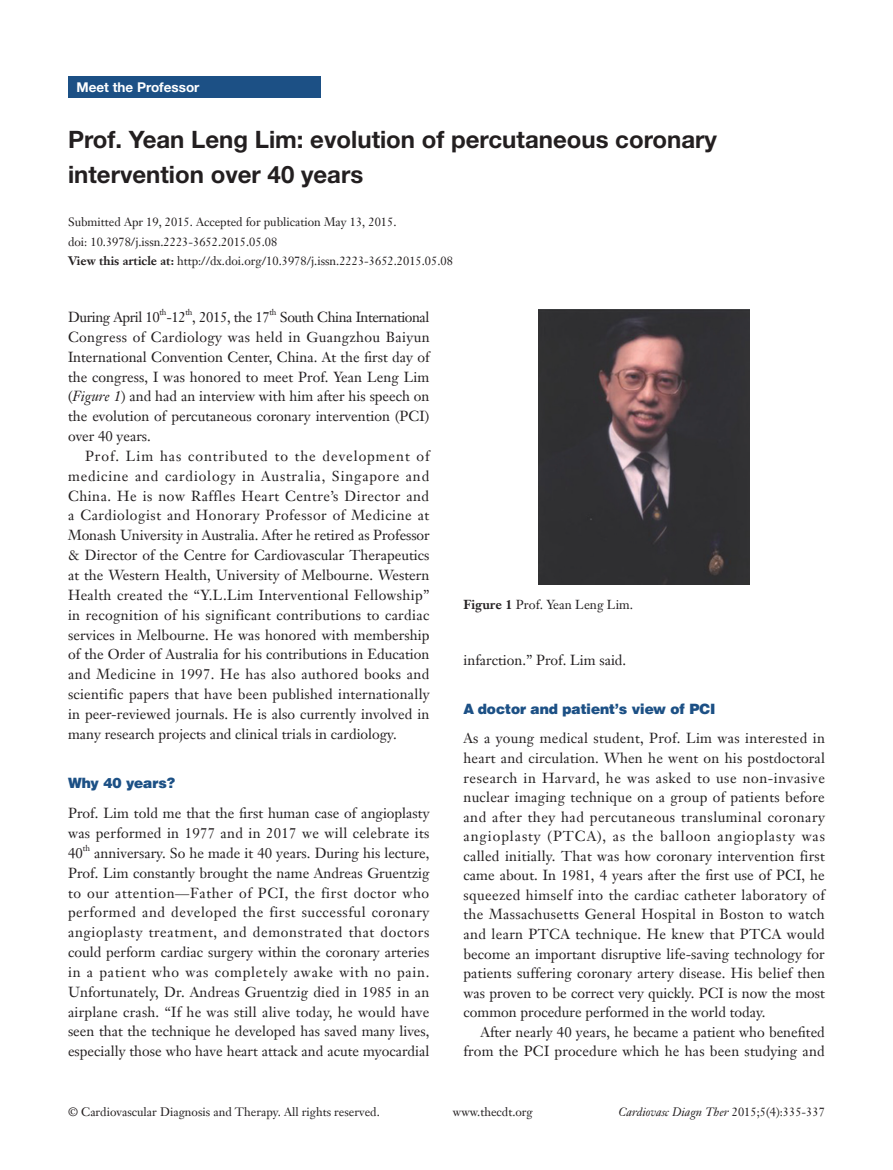
<style>
.page{position:relative;width:893px;height:1170px;background:#fff}
.page>*{position:absolute;margin:0;border:0;box-sizing:border-box;transform-origin:0 0}
.文题{font:700 24px/34.5px "Helvetica Neue LT Pro";color:#231f20}
.t1{font:14.25px/19.8px "Janson Text LT";color:#231f20;text-align:justify}
.一级标题-6_5{font:900 14.25px "Helvetica";color:#1c5085}
.t2{font:14.25px "Janson Text LT";letter-spacing:-.03em;color:#231f20}
.栏目{font:700 13.5px "Helvetica Neue LT Pro";color:#fff}
.t3{font:12.75px "Janson Text LT";color:#231f20}
.t4{font:12px "Janson Text LT";color:#231f20}
.t5{font:italic 12px "Janson Text LT";color:#231f20}
.t6{font:8.25px "Janson Text LT";letter-spacing:-.03em;color:#231f20}
.s1{font-weight:700}
.s2{font-style:italic}
.s3{font-style:normal}
</style>
<div class="page">
<div style="left:68px;top:77px;width:252px;height:21px;background:#1c5085"></div>
<img style="left:539px;top:310px;width:211px;height:274px">
<p class="栏目" style="left:77px;top:79px;width:125px">Meet the Professor</p>
<p class="文题" style="left:68px;top:122px;width:650px">Prof. Yean Leng Lim: evolution of percutaneous coronary intervention over 40 years</p>
<p class="t4" style="left:68px;top:215px;width:330px">Submitted Apr 19, 2015. Accepted for publication May 13, 2015.</p>
<p class="t4" style="left:68px;top:234px;width:211px">doi: 10.3978/j.issn.2223-3652.2015.05.08</p>
<p class="t4" style="left:68px;top:254px;width:386px"><span class="s1">View this article at:</span> http://dx.doi.org/10.3978/j.issn.2223-3652.2015.05.08</p>
<p class="t2" style="left:68px;top:308px;width:93px">During April 10</p>
<p class="t6" style="left:159px;top:307px;width:9px">th</p>
<p class="t1" style="left:166px;top:307px;width:21px">-12</p>
<p class="t6" style="left:185px;top:307px;width:9px">th</p>
<p class="t2" style="left:192px;top:308px;width:79px">, 2015, the 17</p>
<p class="t6" style="left:269px;top:307px;width:9px">th</p>
<p class="t1" style="left:68px;top:307px;width:363px;text-indent:212px">South China International Congress of Cardiology was held in Guangzhou Baiyun International Convention Center, China. At the first day of the congress, I was honored to meet Prof. Yean Leng Lim (<span class="s2">Figure 1</span>) and had an interview with him after his speech on the evolution of percutaneous coronary intervention (PCI) over 40 years.</p>
<p class="t1" style="left:68px;top:446px;width:363px;text-indent:17px">Prof. Lim has contributed to the development of medicine and cardiology in Australia, Singapore and China. He is now Raffles Heart Centre’s Director and a Cardiologist and Honorary Professor of Medicine at Monash University in Australia. After he retired as Professor &amp; Director of the Centre for Cardiovascular Therapeutics at the Western Health, University of Melbourne. Western Health created the “Y.L.Lim Interventional Fellowship” in recognition of his significant contributions to cardiac services in Melbourne. He was honored with membership of the Order of Australia for his contributions in Education and Medicine in 1997. He has also authored books and scientific papers that have been published internationally in peer-reviewed journals. He is also currently involved in many research projects and clinical trials in cardiology.</p>
<p class="一级标题-6_5" style="left:68px;top:773px;width:109px">Why 40 years?</p>
<p class="t1" style="left:68px;top:803px;width:363px">Prof. Lim told me that the first human case of angioplasty was performed in 1977 and in 2017 we will celebrate its 40</p>
<p class="t6" style="left:83px;top:842px;width:9px">th</p>
<p class="t1" style="left:68px;top:842px;width:363px;text-indent:26px">anniversary. So he made it 40 years. During his lecture, Prof. Lim constantly brought the name Andreas Gruentzig to our attention—Father of PCI, the first doctor who performed and developed the first successful coronary angioplasty treatment, and demonstrated that doctors could perform cardiac surgery within the coronary arteries in a patient who was completely awake with no pain.<br>Unfortunately, Dr. Andreas Gruentzig died in 1985 in an airplane crash. “If he was still alive today, he would have seen that the technique he developed has saved many lives, especially those who have heart attack and acute myocardial</p>
<p class="t3" style="left:463px;top:596px;width:171px"><span class="s1">Figure 1</span> Prof. Yean Leng Lim.</p>
<p class="t1" style="left:463px;top:650px;width:164px">infarction.” Prof. Lim said.</p>
<p class="一级标题-6_5" style="left:463px;top:699px;width:253px">A doctor and patient’s view of PCI</p>
<p class="t1" style="left:463px;top:728px;width:363px">As a young medical student, Prof. Lim was interested in heart and circulation. When he went on his postdoctoral research in Harvard, he was asked to use non-invasive nuclear imaging technique on a group of patients before and after they had percutaneous transluminal coronary angioplasty (PTCA), as the balloon angioplasty was called initially. That was how coronary intervention first came about. In 1981, 4 years after the first use of PCI, he squeezed himself into the cardiac catheter laboratory of the Massachusetts General Hospital in Boston to watch and learn PTCA technique. He knew that PTCA would become an important disruptive life-saving technology for patients suffering coronary artery disease. His belief then was proven to be correct very quickly. PCI is now the most common procedure performed in the world today.</p>
<p class="t1" style="left:463px;top:1021px;width:363px;text-align:right">After nearly 40 years, he became a patient who benefited from the PCI procedure which he has been studying and</p>
<p class="t4" style="left:68px;top:1104px;width:313px">© Cardiovascular Diagnosis and Therapy. All rights reserved.</p>
<p class="t4" style="left:453px;top:1104px;width:81px">www.thecdt.org</p>
<p class="t5" style="left:618px;top:1104px;width:208px">Cardiovasc Diagn Ther <span class="s3">2015;5(4):335-337</span></p>
</div>
